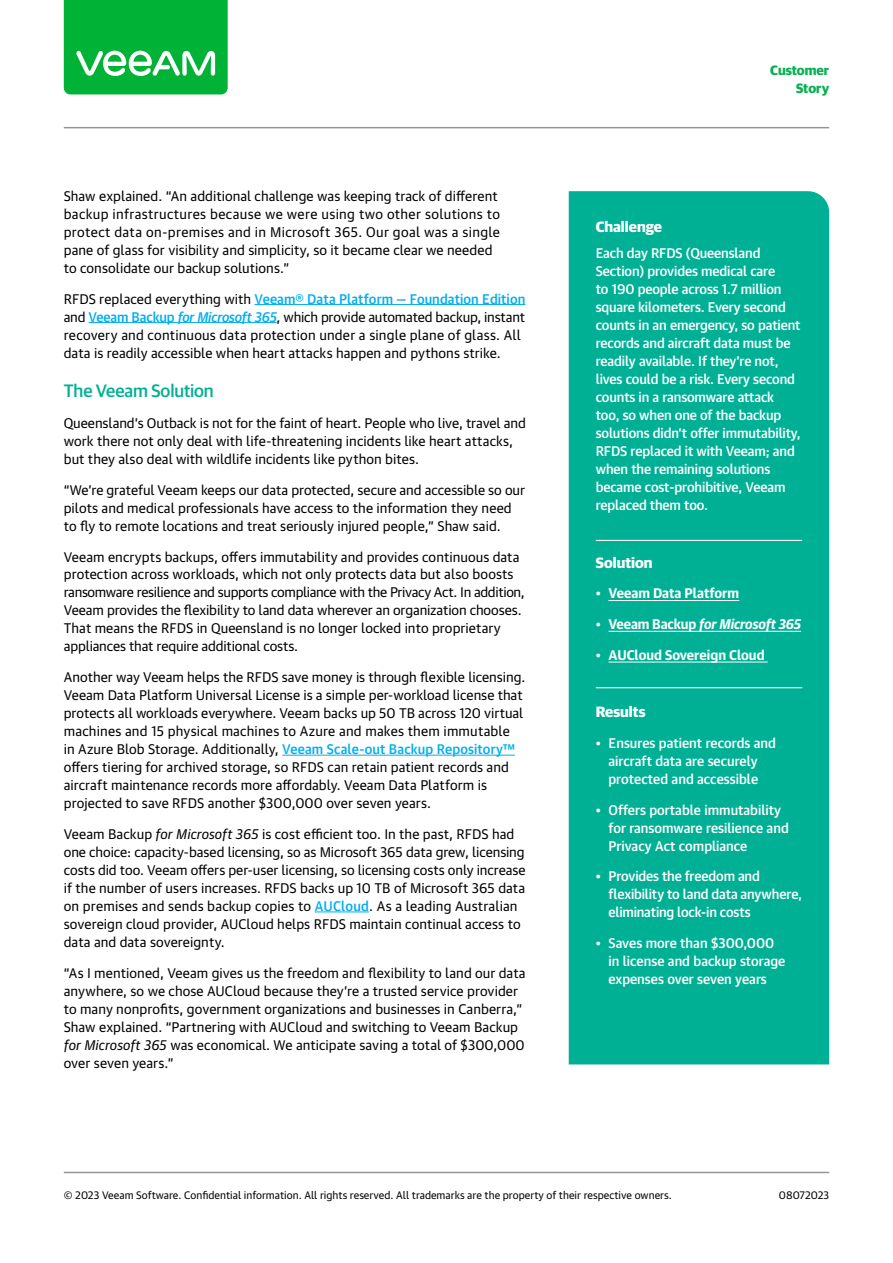
<style>
.page{position:relative;width:893px;height:1263px;background:#fff}
.page>*{position:absolute;margin:0;border:0;box-sizing:border-box;transform-origin:0 0}
.t1{font:500 18px "Guardian Sans Cy";letter-spacing:-.005em;color:#00b095}
.t2{font:700 15px "Guardian Sans Cy";color:#fff}
.t3{font:13.5px/18px "Guardian Text Sans Cy";letter-spacing:.005em;color:#000}
.t4{font:500 13.5px/18px "Guardian Text Sans Cy";letter-spacing:-.01em;color:#fff}
.t5{font:700 13.5px "Guardian Text Sans Cy";color:#fff}
.t6{font:italic 700 13.5px "Guardian Text Sans Cy";letter-spacing:-.01em;color:#fff}
.t7{font:700 13.5px/18px "Guardian Sans Cy";color:#07b152;text-align:right}
.t8{font:10.5px "Guardian Text Sans Cy";color:#000}
.s1{font-weight:500;color:#00aeef}
.s2{font-weight:500;font-style:italic;color:#00aeef}
.s3{font-family:"Guardian Text Sans Cy Regular Itali"}
.s4{font-weight:500}
.s5{font-weight:500;font-style:normal}
.s6{font-style:normal}
</style>
<div class="page">
<hr style="left:64px;top:127px;width:765px;height:1px;background:#939598">
<hr style="left:64px;top:1172px;width:765px;height:1px;background:#939598">
<svg style="left:64px;top:0;width:164px;height:94px;background:#19ba4a"></svg>
<hr style="left:255px;top:304px;width:270px;height:1px;background:#00aeef">
<hr style="left:89px;top:322px;width:188px;height:1px;background:#00aeef">
<hr style="left:282px;top:755px;width:233px;height:1px;background:#00aeef">
<hr style="left:315px;top:911px;width:54px;height:1px;background:#00aeef">
<div style="left:569px;top:191px;width:260px;height:873px;background:#00b095"></div>
<hr style="left:608px;top:600px;width:131px;height:1px;background:#fff">
<hr style="left:608px;top:631px;width:193px;height:1px;background:#fff">
<hr style="left:608px;top:662px;width:160px;height:1px;background:#fff">
<hr style="left:596px;top:540px;width:206px;height:1px;background:#fff">
<hr style="left:596px;top:687px;width:206px;height:1px;background:#fff">
<p class="t3" style="left:64px;top:186px;width:438px">Shaw explained. “An additional challenge was keeping track of different backup infrastructures because we were using two other solutions to protect data on-premises and in Microsoft 365. Our goal was a single pane of glass for visibility and simplicity, so it became clear we needed to consolidate our backup solutions.”</p>
<p class="t3" style="left:64px;top:288px;width:463px">RFDS replaced everything with <span class="s1">Veeam® Data Platform — Foundation Edition </span>and <span class="s1">Veeam Backup</span> <span class="s2">for Microsoft 365</span>, which provide automated backup, instant recovery and continuous data protection under a single plane of glass. All data is readily accessible when heart attacks happen and pythons strike.</p>
<h1 class="t1" style="left:64px;top:378px;width:152px">The Veeam Solution</h1>
<p class="t3" style="left:64px;top:413px;width:464px">Queensland’s Outback is not for the faint of heart. People who live, travel and work there not only deal with life-threatening incidents like heart attacks, but they also deal with wildlife incidents like python bites.</p>
<p class="t3" style="left:64px;top:479px;width:463px">“We’re grateful Veeam keeps our data protected, secure and accessible so our pilots and medical professionals have access to the information they need to fly to remote locations and treat seriously injured people,” Shaw said.</p>
<p class="t3" style="left:64px;top:546px;width:463px">Veeam encrypts backups, offers immutability and provides continuous data protection across workloads, which not only protects data but also boosts ransomware resilience and supports compliance with the Privacy Act. In addition, Veeam provides the flexibility to land data wherever an organization chooses.<br>That means the RFDS in Queensland is no longer locked into proprietary appliances that require additional costs.</p>
<p class="t3" style="left:64px;top:667px;width:463px">Another way Veeam helps the RFDS save money is through flexible licensing.<br>Veeam Data Platform Universal License is a simple per-workload license that protects all workloads everywhere. Veeam backs up 50 TB across 120 virtual machines and 15 physical machines to Azure and makes them immutable<br>in Azure Blob Storage. Additionally, <span class="s1">Veeam Scale-out Backup Repository™ </span>offers tiering for archived storage, so RFDS can retain patient records and aircraft maintenance records more affordably. Veeam Data Platform is projected to save RFDS another $300,000 over seven years.</p>
<p class="t3" style="left:64px;top:824px;width:463px">Veeam Backup <span class="s3">for Microsoft 365</span> is cost efficient too. In the past, RFDS had one choice: capacity-based licensing, so as Microsoft 365 data grew, licensing costs did too. Veeam offers per-user licensing, so licensing costs only increase if the number of users increases. RFDS backs up 10 TB of Microsoft 365 data on premises and sends backup copies to <span class="s1">AUCloud</span>. As a leading Australian sovereign cloud provider, AUCloud helps RFDS maintain continual access to data and data sovereignty.</p>
<p class="t3" style="left:64px;top:962px;width:463px">“As I mentioned, Veeam gives us the freedom and flexibility to land our data anywhere, so we chose AUCloud because they’re a trusted service provider to many nonprofits, government organizations and businesses in Canberra,” Shaw explained. “Partnering with AUCloud and switching to Veeam Backup <span class="s3">for Microsoft 365</span> was economical. We anticipate saving a total of $300,000 over seven years.”</p>
<p class="t7" style="left:770px;top:60px;width:60px">Customer<br>Story</p>
<p class="t2" style="left:596px;top:215px;width:68px">Challenge</p>
<p class="t4" style="left:596px;top:243px;width:206px">Each day RFDS (Queensland<br>Section) provides medical care<br>to 190 people across 1.7 million square kilometers. Every second counts in an emergency, so patient records and aircraft data must be readily available. If they’re not, lives could be a risk. Every second counts in a ransomware attack too, so when one of the backup solutions didn’t offer immutability,<br>RFDS replaced it with Veeam; and when the remaining solutions became cost-prohibitive, Veeam replaced them too.</p>
<p class="t2" style="left:596px;top:551px;width:58px">Solution</p>
<p class="t5" style="left:596px;top:582px;width:145px"><span class="s4">•</span> Veeam Data Platform</p>
<p class="t6" style="left:596px;top:613px;width:207px"><span class="s5">•</span> <span class="s6">Veeam Backup</span> for Microsoft 365</p>
<p class="t5" style="left:596px;top:644px;width:170px"><span class="s4">•</span> AUCloud Sovereign Cloud</p>
<p class="t2" style="left:596px;top:701px;width:51px">Results</p>
<p class="t4" style="left:596px;top:732px;width:182px;text-align:center">• Ensures patient records and aircraft data are securely protected and accessible</p>
<p class="t4" style="left:608px;top:799px;width:182px;text-indent:-13px">• Offers portable immutability for ransomware resilience and<br>Privacy Act compliance</p>
<p class="t4" style="left:608px;top:866px;width:195px;text-indent:-13px">• Provides the freedom and flexibility to land data anywhere, eliminating lock-in costs</p>
<p class="t4" style="left:608px;top:933px;width:178px;text-indent:-13px">• Saves more than $300,000 in license and backup storage expenses over seven years</p>
<p class="t8" style="left:64px;top:1186px;width:609px">© 2023 Veeam Software. Confidential information. All rights reserved. All trademarks are the property of their respective owners.</p>
<p class="t8" style="left:779px;top:1186px;width:52px">08072023</p>
</div>
